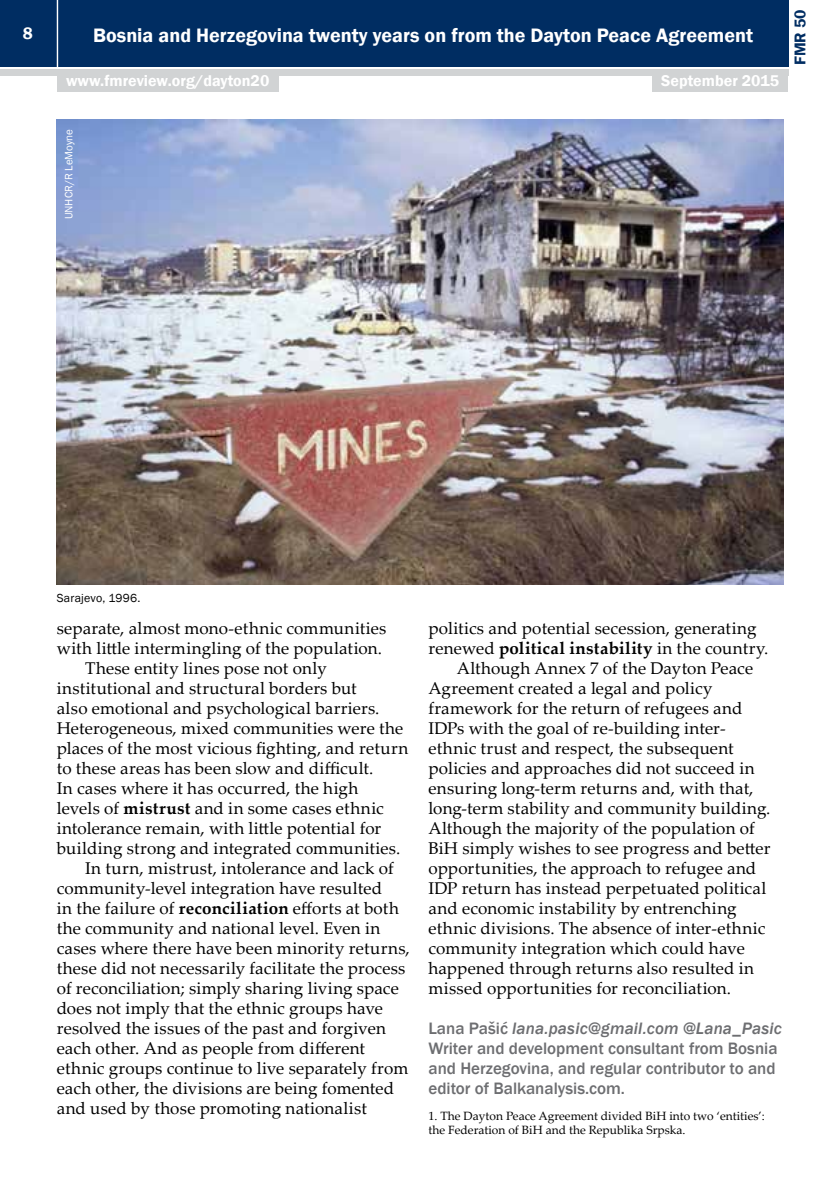
<style>
.page{position:relative;width:840px;height:1191px;background:#fff}
.page>*{position:absolute;margin:0;border:0;box-sizing:border-box;transform-origin:0 0}
.t1{font:600 20px "Franklin Gothic";color:#fff}
.t2{font:17px "Palatino Linotype";letter-spacing:.01em;color:#000}
.t3{font:500 17px/20px "Franklin Gothic";color:#6d6e71}
.t4{font:600 17px "Franklin Gothic";color:#fff}
.t5{font:600 16px "Franklin Gothic";color:#fff}
.t6{font:600 16px "Franklin Gothic";color:#002d62}
.t7{font:12px/14.4px "Palatino Linotype";color:#000}
.t8{font:12px "Franklin Gothic";letter-spacing:.015em;color:#000}
.t9{font:11px "Franklin Gothic";color:#fff}
.s1{font-weight:700}
.s2{font-style:italic}
</style>
<div class="page">
<div style="left:0;top:0;width:787px;height:66px;background:#002d62"></div>
<div style="left:0;top:69px;width:787px;height:6px;background:#d1d3d4"></div>
<hr style="left:57px;top:0;width:1px;height:67px;background:#fff">
<div style="left:652px;top:74px;width:135px;height:18px;background:#d1d3d4"></div>
<div style="left:57px;top:74px;width:221px;height:18px;background:#d1d3d4"></div>
<img style="left:57px;top:119px;width:725px;height:465px">
<p class="t4" style="left:23px;top:23px;width:11px">8</p>
<p class="t1" style="left:93px;top:23px;width:661px">Bosnia and Herzegovina twenty years on from the Dayton Peace Agreement</p>
<p class="t5" style="left:66px;top:71px;width:205px">www.fmreview.org/dayton20</p>
<p class="t5" style="left:660px;top:71px;width:120px">September 2015</p>
<p class="t6" style="left:789px;top:65px;width:57px;rotate:-90deg">FMR 50</p>
<p class="t9" style="left:62px;top:219px;width:92px;rotate:-90deg">UNHCR/R LeMoyne</p>
<p class="t8" style="left:57px;top:590px;width:85px">Sarajevo, 1996.</p>
<p class="t2" style="left:57px;top:616px;width:331px">separate, almost mono-ethnic communities</p>
<p class="t2" style="left:57px;top:636px;width:327px">with little intermingling of the population.</p>
<p class="t2" style="left:85px;top:656px;width:243px">These entity lines pose not only</p>
<p class="t2" style="left:57px;top:676px;width:301px">institutional and structural borders but</p>
<p class="t2" style="left:57px;top:696px;width:324px">also emotional and psychological barriers.</p>
<p class="t2" style="left:57px;top:716px;width:348px">Heterogeneous, mixed communities were the</p>
<p class="t2" style="left:57px;top:736px;width:353px">places of the most vicious fighting, and return</p>
<p class="t2" style="left:57px;top:756px;width:318px">to these areas has been slow and difficult.</p>
<p class="t2" style="left:57px;top:776px;width:303px">In cases where it has occurred, the high</p>
<p class="t2" style="left:57px;top:796px;width:328px">levels of <span class="s1">mistrust</span> and in some cases ethnic</p>
<p class="t2" style="left:57px;top:816px;width:326px">intolerance remain, with little potential for</p>
<p class="t2" style="left:57px;top:836px;width:345px">building strong and integrated communities.</p>
<p class="t2" style="left:85px;top:856px;width:310px">In turn, mistrust, intolerance and lack of</p>
<p class="t2" style="left:57px;top:876px;width:326px">community-level integration have resulted</p>
<p class="t2" style="left:57px;top:896px;width:343px">in the failure of <span class="s1">reconciliation</span> efforts at both</p>
<p class="t2" style="left:57px;top:916px;width:325px">the community and national level. Even in</p>
<p class="t2" style="left:57px;top:936px;width:354px">cases where there have been minority returns,</p>
<p class="t2" style="left:57px;top:956px;width:350px">these did not necessarily facilitate the process</p>
<p class="t2" style="left:57px;top:976px;width:343px">of reconciliation; simply sharing living space</p>
<p class="t2" style="left:57px;top:996px;width:327px">does not imply that the ethnic groups have</p>
<p class="t2" style="left:57px;top:1016px;width:330px">resolved the issues of the past and forgiven</p>
<p class="t2" style="left:57px;top:1036px;width:310px">each other. And as people from different</p>
<p class="t2" style="left:57px;top:1056px;width:353px">ethnic groups continue to live separately from</p>
<p class="t2" style="left:57px;top:1076px;width:339px">each other, the divisions are being fomented</p>
<p class="t2" style="left:57px;top:1096px;width:311px">and used by those promoting nationalist</p>
<p class="t2" style="left:428px;top:616px;width:329px">politics and potential secession, generating</p>
<p class="t2" style="left:428px;top:636px;width:341px">renewed <span class="s1">political instability</span> in the country.</p>
<p class="t2" style="left:456px;top:656px;width:297px">Although Annex 7 of the Dayton Peace</p>
<p class="t2" style="left:428px;top:676px;width:285px">Agreement created a legal and policy</p>
<p class="t2" style="left:428px;top:696px;width:315px">framework for the return of refugees and</p>
<p class="t2" style="left:428px;top:716px;width:298px">IDPs with the goal of re-building inter-</p>
<p class="t2" style="left:428px;top:736px;width:306px">ethnic trust and respect, the subsequent</p>
<p class="t2" style="left:428px;top:756px;width:327px">policies and approaches did not succeed in</p>
<p class="t2" style="left:428px;top:776px;width:326px">ensuring long-term returns and, with that,</p>
<p class="t2" style="left:428px;top:796px;width:343px">long-term stability and community building.</p>
<p class="t2" style="left:428px;top:816px;width:327px">Although the majority of the population of</p>
<p class="t2" style="left:428px;top:836px;width:343px">BiH simply wishes to see progress and better</p>
<p class="t2" style="left:428px;top:856px;width:329px">opportunities, the approach to refugee and</p>
<p class="t2" style="left:428px;top:876px;width:339px">IDP return has instead perpetuated political</p>
<p class="t2" style="left:428px;top:896px;width:309px">and economic instability by entrenching</p>
<p class="t2" style="left:428px;top:916px;width:338px">ethnic divisions. The absence of inter-ethnic</p>
<p class="t2" style="left:428px;top:936px;width:317px">community integration which could have</p>
<p class="t2" style="left:428px;top:956px;width:327px">happened through returns also resulted in</p>
<p class="t2" style="left:428px;top:976px;width:304px">missed opportunities for reconciliation.</p>
<p class="t3" style="left:428px;top:1018px;width:355px">Lana Pašić <span class="s2">lana.pasic@gmail.com @Lana_Pasic </span>Writer and development consultant from Bosnia and Herzegovina, and regular contributor to and editor of Balkanalysis.com.</p>
<p class="t7" style="left:428px;top:1108px;width:338px">1. The Dayton Peace Agreement divided BiH into two ‘entities’: the Federation of BiH and the Republika Srpska.</p>
</div>
